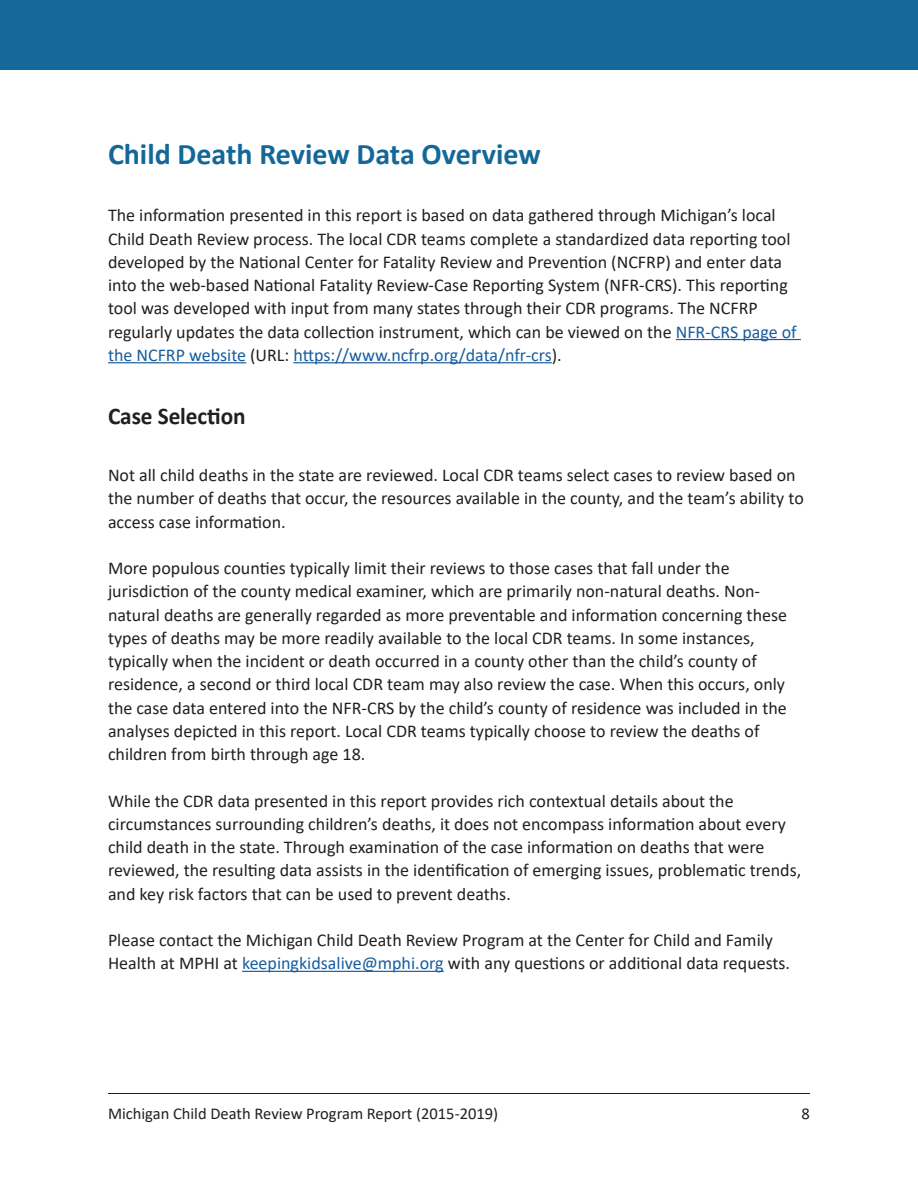
<style>
.page{position:relative;width:918px;height:1188px;background:#fff}
.page>*{position:absolute;margin:0;border:0;box-sizing:border-box;transform-origin:0 0}
.Heading{font:700 30px "Calibri";color:#136898}
.Subheading_2{font:700 24px "Calibri";letter-spacing:-.005em;color:#231f20}
.Body_text{font:18px/23.2px "Calibri";color:#231f20}
.t1{font:16.5px "Calibri";color:#231f20}
.s1{color:#175d9e}
</style>
<div class="page">
<hr style="left:108px;top:1093px;width:702px;height:1px;background:#231f20">
<div style="left:0;top:0;width:918px;height:69px;background:#14689a"></div>
<hr style="left:676px;top:339px;width:125px;height:1px;background:#175d9e">
<hr style="left:108px;top:362px;width:138px;height:1px;background:#175d9e">
<hr style="left:293px;top:362px;width:259px;height:1px;background:#175d9e">
<hr style="left:242px;top:971px;width:202px;height:1px;background:#175d9e">
<p class="Heading" style="left:108px;top:133px;width:434px">Child Death Review Data Overview</p>
<p class="Body_text" style="left:108px;top:203px;width:690px">The information presented in this report is based on data gathered through Michigan’s local Child Death Review process. The local CDR teams complete a standardized data reporting tool developed by the National Center for Fatality Review and Prevention (NCFRP) and enter data into the web-based National Fatality Review-Case Reporting System (NFR-CRS). This reporting tool was developed with input from many states through their CDR programs. The NCFRP regularly updates the data collection instrument, which can be viewed on the <span class="s1">NFR-CRS page of the NCFRP website</span> (URL: <span class="s1">https://www.ncfrp.org/data/nfr-crs</span>).</p>
<p class="Subheading_2" style="left:108px;top:399px;width:139px">Case Selection</p>
<p class="Body_text" style="left:108px;top:463px;width:697px">Not all child deaths in the state are reviewed. Local CDR teams select cases to review based on the number of deaths that occur, the resources available in the county, and the team’s ability to access case information.</p>
<p class="Body_text" style="left:108px;top:556px;width:681px">More populous counties typically limit their reviews to those cases that fall under the jurisdiction of the county medical examiner, which are primarily non-natural deaths. Non&shy;natural deaths are generally regarded as more preventable and information concerning these types of deaths may be more readily available to the local CDR teams. In some instances, typically when the incident or death occurred in a county other than the child’s county of residence, a second or third local CDR team may also review the case. When this occurs, only the case data entered into the NFR-CRS by the child’s county of residence was included in the analyses depicted in this report. Local CDR teams typically choose to review the deaths of children from birth through age 18.</p>
<p class="Body_text" style="left:108px;top:788px;width:695px">While the CDR data presented in this report provides rich contextual details about the circumstances surrounding children’s deaths, it does not encompass information about every child death in the state. Through examination of the case information on deaths that were reviewed, the resulting data assists in the identification of emerging issues, problematic trends, and key risk factors that can be used to prevent deaths.</p>
<p class="Body_text" style="left:108px;top:928px;width:684px">Please contact the Michigan Child Death Review Program at the Center for Child and Family<br>Health at MPHI at <span class="s1">keepingkidsalive@mphi.org</span> with any questions or additional data requests.</p>
<p class="t1" style="left:108px;top:1102px;width:392px">Michigan Child Death Review Program Report (2015-2019)</p>
<p class="t1" style="left:802px;top:1102px;width:10px">8</p>
</div>
